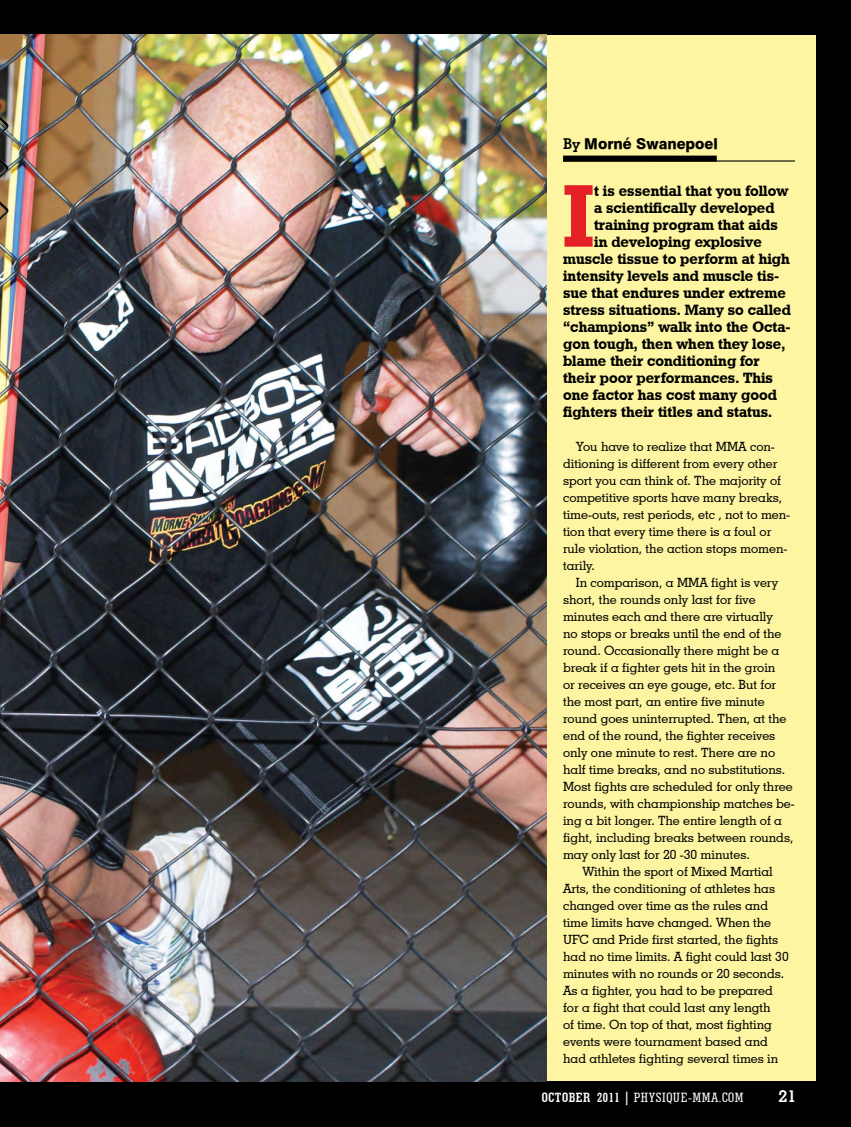
<style>
.page{position:relative;width:851px;height:1127px;background:#fff}
.page>*{position:absolute;margin:0;border:0;box-sizing:border-box;transform-origin:0 0}
.t1{font:88.5px "Geometric Slab 712 BT Bold A";color:#e41f26}
.t2{font:700 16.5px "Geometric Slab 703 BT";color:#fff}
.t3{font:15px "Geometric Slab 712 BT Bold A";color:#000}
.t4{font:800 15px "Halvett";color:#000}
.t5{font:500 condensed 13.5px "Geometric Slab 703 BT";letter-spacing:.04em;color:#fff}
.t6{font:500 12.75px/17px "Geometric Slab 703 BT";color:#000}
.s1{font-family:"Memphis";font-weight:700}
.s2{font-weight:700}
</style>
<div class="page">
<div style="left:546px;top:34px;width:304px;height:1093px;background:#fdf5a1"></div>
<div style="left:0;top:1081px;width:850px;height:46px;background:#000"></div>
<div style="left:0;top:0;width:850px;height:34px;background:#000"></div>
<img style="left:0;top:34px;width:546px;height:1047px">
<img style="left:0;top:113px;width:9px;height:118px">
<hr style="left:563px;top:160px;width:231px;height:2px;background:#000">
<div style="left:563px;top:156px;width:153px;height:6px;background:#000"></div>
<div style="left:816px;top:0;width:34px;height:1127px;background:#000"></div>
<p class="t4" style="left:563px;top:135px;width:156px"><span class="s1">By</span> Morné Swanepoel</p>
<h1 class="t1" style="left:563px;top:161px;width:32px">I</h1>
<p class="t3" style="left:594px;top:181px;width:196px">t is essential that you follow</p>
<p class="t3" style="left:594px;top:198px;width:182px">a scientifically developed</p>
<p class="t3" style="left:594px;top:215px;width:185px">training program that aids</p>
<p class="t3" style="left:594px;top:232px;width:169px">in developing explosive</p>
<p class="t3" style="left:563px;top:249px;width:228px">muscle tissue to perform at high</p>
<p class="t3" style="left:563px;top:266px;width:217px">intensity levels and muscle tis-</p>
<p class="t3" style="left:563px;top:283px;width:224px">sue that endures under extreme</p>
<p class="t3" style="left:563px;top:300px;width:229px">stress situations. Many so called</p>
<p class="t3" style="left:563px;top:317px;width:229px">“champions” walk into the Octa-</p>
<p class="t3" style="left:563px;top:334px;width:224px">gon tough, then when they lose,</p>
<p class="t3" style="left:563px;top:351px;width:198px">blame their conditioning for</p>
<p class="t3" style="left:563px;top:368px;width:211px">their poor performances. This</p>
<p class="t3" style="left:563px;top:385px;width:215px">one factor has cost many good</p>
<p class="t3" style="left:563px;top:402px;width:210px">fighters their titles and status.</p>
<p class="t6" style="left:563px;top:438px;width:228px;text-indent:13px">You have to realize that MMA con&shy;ditioning is different from every other sport you can think of. The majority of competitive sports have many breaks, time-outs, rest periods, etc , not to men&shy;tion that every time there is a foul or rule violation, the action stops momen&shy;tarily.</p>
<p class="t6" style="left:575px;top:574px;width:204px">In comparison, a MMA fight is very</p>
<p class="t6" style="left:563px;top:591px;width:194px">short, the rounds only last for five</p>
<p class="t6" style="left:563px;top:608px;width:211px">minutes each and there are virtually</p>
<p class="t6" style="left:563px;top:625px;width:220px">no stops or breaks until the end of the</p>
<p class="t6" style="left:563px;top:642px;width:218px">round. Occasionally there might be a</p>
<p class="t6" style="left:563px;top:659px;width:214px">break if a fighter gets hit in the groin</p>
<p class="t6" style="left:563px;top:676px;width:215px">or receives an eye gouge, etc. But for</p>
<p class="t6" style="left:563px;top:693px;width:203px">the most part, an entire five minute</p>
<p class="t6" style="left:563px;top:710px;width:225px">round goes uninterrupted. Then, at the</p>
<p class="t6" style="left:563px;top:727px;width:214px">end of the round, the fighter receives</p>
<p class="t6" style="left:563px;top:744px;width:213px">only one minute to rest. There are no</p>
<p class="t6" style="left:563px;top:761px;width:224px">half time breaks, and no substitutions.</p>
<p class="t6" style="left:563px;top:778px;width:231px">Most fights are scheduled for only three</p>
<p class="t6" style="left:563px;top:795px;width:233px">rounds, with championship matches be-</p>
<p class="t6" style="left:563px;top:812px;width:220px">ing a bit longer. The entire length of a</p>
<p class="t6" style="left:563px;top:829px;width:232px">fight, including breaks between rounds,</p>
<p class="t6" style="left:563px;top:846px;width:188px">may only last for 20 -30 minutes.</p>
<p class="t6" style="left:582px;top:863px;width:192px">Within the sport of Mixed Martial</p>
<p class="t6" style="left:563px;top:880px;width:214px">Arts, the conditioning of athletes has</p>
<p class="t6" style="left:563px;top:897px;width:206px">changed over time as the rules and</p>
<p class="t6" style="left:563px;top:914px;width:210px">time limits have changed. When the</p>
<p class="t6" style="left:563px;top:931px;width:217px">UFC and Pride first started, the fights</p>
<p class="t6" style="left:563px;top:948px;width:227px">had no time limits. A fight could last 30</p>
<p class="t6" style="left:563px;top:965px;width:223px">minutes with no rounds or 20 seconds.</p>
<p class="t6" style="left:563px;top:982px;width:211px">As a fighter, you had to be prepared</p>
<p class="t6" style="left:563px;top:999px;width:209px">for a fight that could last any length</p>
<p class="t6" style="left:563px;top:1016px;width:210px">of time. On top of that, most fighting</p>
<p class="t6" style="left:563px;top:1033px;width:206px">events were tournament based and</p>
<p class="t6" style="left:563px;top:1050px;width:217px">had athletes fighting several times in</p>
<p class="t5" style="left:542px;top:1089px;width:203px"><span class="s2">OCTOBER 2011 |</span> PHYSIQUE-MMA.COM</p>
<p class="t2" style="left:778px;top:1086px;width:19px">21</p>
</div>
